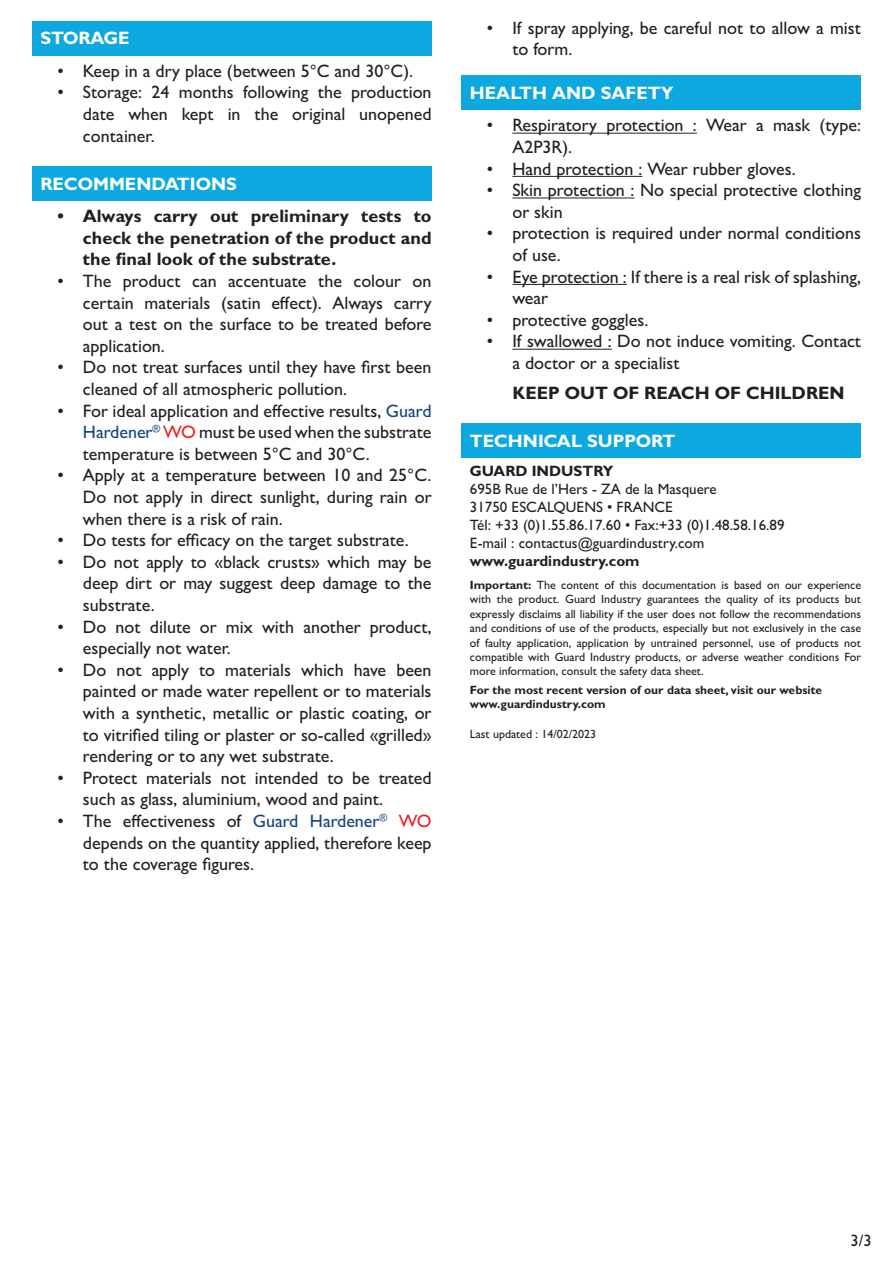
<style>
.page{position:relative;width:893px;height:1263px;background:#fff}
.page>*{position:absolute;margin:0;border:0;box-sizing:border-box;transform-origin:0 0}
.t1{font:500 18px/21.6px "Gill Sans MT Std";color:#231f20}
.Retrait_corps_de_tex{font:700 18px/21.6px "Gill Sans MT Std";color:#231f20;text-align:justify}
.Retrait_corps_de_tex-2{font:700 18px "Gill Sans MT Std";color:#fff}
.Retrait_corps_de_tex-3{font:500 16.5px "Gill Sans MT Std";color:#231f20}
.t2{font:500 15px "Gill Sans MT Std";color:#231f20}
.Retrait_corps_de_tex-4{font:700 15px "Gill Sans MT Std";color:#231f20}
.Retrait_corps_de_tex-5{font:500 12px/14.4px "Gill Sans MT Std";color:#231f20;text-align:justify}
.Retrait_corps_de_tex-6{font:700 12px/14.4px "Gill Sans MT Std";color:#231f20}
.s1{color:#134680}
.s2{color:#ee1d23}
.s3{font-weight:700}
</style>
<div class="page">
<div style="left:32px;top:21px;width:400px;height:34px;background:#0ca8df"></div>
<div style="left:32px;top:167px;width:400px;height:34px;background:#0ca8df"></div>
<hr style="left:512px;top:133px;width:185px;height:1px;background:#231f20">
<hr style="left:512px;top:176px;width:130px;height:1px;background:#231f20">
<hr style="left:512px;top:198px;width:122px;height:1px;background:#231f20">
<hr style="left:512px;top:284px;width:115px;height:1px;background:#231f20">
<hr style="left:512px;top:349px;width:100px;height:1px;background:#231f20">
<div style="left:461px;top:76px;width:400px;height:34px;background:#0ca8df"></div>
<div style="left:461px;top:424px;width:400px;height:34px;background:#0ca8df"></div>
<p class="Retrait_corps_de_tex-2" style="left:40px;top:27px;width:91px">STORAGE</p>
<p class="t1" style="left:57px;top:60px;width:357px">• Keep in a dry place (between 5°C and 30°C).</p>
<p class="t1" style="left:83px;top:81px;width:350px;text-align:justify;text-indent:-26px">• Storage: 24 months following the production date when kept in the original unopened container.</p>
<p class="Retrait_corps_de_tex-2" style="left:40px;top:172px;width:198px">RECOMMENDATIONS</p>
<p class="Retrait_corps_de_tex" style="left:83px;top:205px;width:350px;text-indent:-26px">• Always carry out preliminary tests to check the penetration of the product and the final look of the substrate.</p>
<p class="t1" style="left:83px;top:270px;width:350px;text-align:justify;text-indent:-26px">• The product can accentuate the colour on certain materials (satin effect). Always carry out a test on the surface to be treated before application.</p>
<p class="t1" style="left:83px;top:356px;width:350px;text-indent:-26px">• Do not treat surfaces until they have first been cleaned of all atmospheric pollution.</p>
<p class="t1" style="left:83px;top:400px;width:350px;text-align:justify;text-indent:-26px">• For ideal application and effective results, <span class="s1">Guard Hardener</span><sup>®</sup> <span class="s2">WO</span> must be used when the substrate temperature is between 5°C and 30°C.</p>
<p class="t1" style="left:83px;top:464px;width:350px;text-align:justify;text-indent:-26px">• Apply at a temperature between 10 and 25°C.<br>Do not apply in direct sunlight, during rain or when there is a risk of rain.</p>
<p class="t1" style="left:57px;top:529px;width:353px">• Do tests for efficacy on the target substrate.</p>
<p class="t1" style="left:83px;top:551px;width:350px;text-align:justify;text-indent:-26px">• Do not apply to «black crusts» which may be deep dirt or may suggest deep damage to the substrate.</p>
<p class="t1" style="left:83px;top:616px;width:350px;text-indent:-26px">• Do not dilute or mix with another product, especially not water.</p>
<p class="t1" style="left:83px;top:659px;width:350px;text-align:justify;text-indent:-26px">• Do not apply to materials which have been painted or made water repellent or to materials with a synthetic, metallic or plastic coating, or to vitrified tiling or plaster or so-called «grilled» rendering or to any wet substrate.</p>
<p class="t1" style="left:83px;top:767px;width:350px;text-indent:-26px">• Protect materials not intended to be treated such as glass, aluminium, wood and paint.</p>
<p class="t1" style="left:83px;top:810px;width:350px;text-align:justify;text-indent:-26px">• The effectiveness of <span class="s1">Guard Hardener</span><sup>®</sup> <span class="s2">WO </span>depends on the quantity applied, therefore keep to the coverage figures.</p>
<p class="t1" style="left:512px;top:17px;width:350px;text-indent:-26px">• If spray applying, be careful not to allow a mist to form.</p>
<p class="Retrait_corps_de_tex-2" style="left:470px;top:82px;width:205px">HEALTH AND SAFETY</p>
<p class="t1" style="left:512px;top:114px;width:350px;text-indent:-26px">• Respiratory protection : Wear a mask (type:<br>A2P3R).</p>
<p class="t1" style="left:487px;top:158px;width:310px">• Hand protection : Wear rubber gloves.</p>
<p class="t1" style="left:512px;top:179px;width:350px;text-indent:-26px">• Skin protection : No special protective clothing or skin</p>
<p class="t1" style="left:512px;top:222px;width:350px;text-indent:-26px">• protection is required under normal conditions of use.</p>
<p class="t1" style="left:512px;top:266px;width:350px;text-indent:-26px">• Eye protection : If there is a real risk of splashing, wear</p>
<p class="t1" style="left:487px;top:309px;width:163px">• protective goggles.</p>
<p class="t1" style="left:512px;top:330px;width:350px;text-indent:-26px">• If swallowed : Do not induce vomiting. Contact a doctor or a specialist</p>
<p class="Retrait_corps_de_tex" style="left:512px;top:382px;width:334px">KEEP OUT OF REACH OF CHILDREN</p>
<p class="Retrait_corps_de_tex-2" style="left:470px;top:430px;width:207px">TECHNICAL SUPPORT</p>
<p class="Retrait_corps_de_tex-4" style="left:470px;top:462px;width:145px">GUARD INDUSTRY</p>
<p class="t2" style="left:470px;top:480px;width:248px">695B Rue de l’Hers - ZA de la Masquere</p>
<p class="t2" style="left:470px;top:498px;width:204px">31750 ESCALQUENS • FRANCE</p>
<p class="t2" style="left:470px;top:516px;width:316px">Tél: +33 (0)1.55.86.17.60 • Fax:+33 (0)1.48.58.16.89</p>
<p class="t2" style="left:470px;top:534px;width:236px">E-mail : contactus@guardindustry.com</p>
<p class="Retrait_corps_de_tex-4" style="left:470px;top:552px;width:171px">www.guardindustry.com</p>
<p class="Retrait_corps_de_tex-5" style="left:470px;top:577px;width:393px"><span class="s3">Important:</span> The content of this documentation is based on our experience with the product. Guard Industry guarantees the quality of its products but expressly disclaims all liability if the user does not follow the recommendations and conditions of use of the products, especially but not exclusively in the case of faulty application, application by untrained personnel, use of products not compatible with Guard Industry products, or adverse weather conditions For more information, consult the safety data sheet.</p>
<p class="Retrait_corps_de_tex-6" style="left:470px;top:682px;width:354px">For the most recent version of our data sheet, visit our website www.guardindustry.com</p>
<p class="Retrait_corps_de_tex-5" style="left:470px;top:727px;width:128px">Last updated : 14/02/2023</p>
<p class="Retrait_corps_de_tex-3" style="left:851px;top:1230px;width:23px">3/3</p>
</div>
